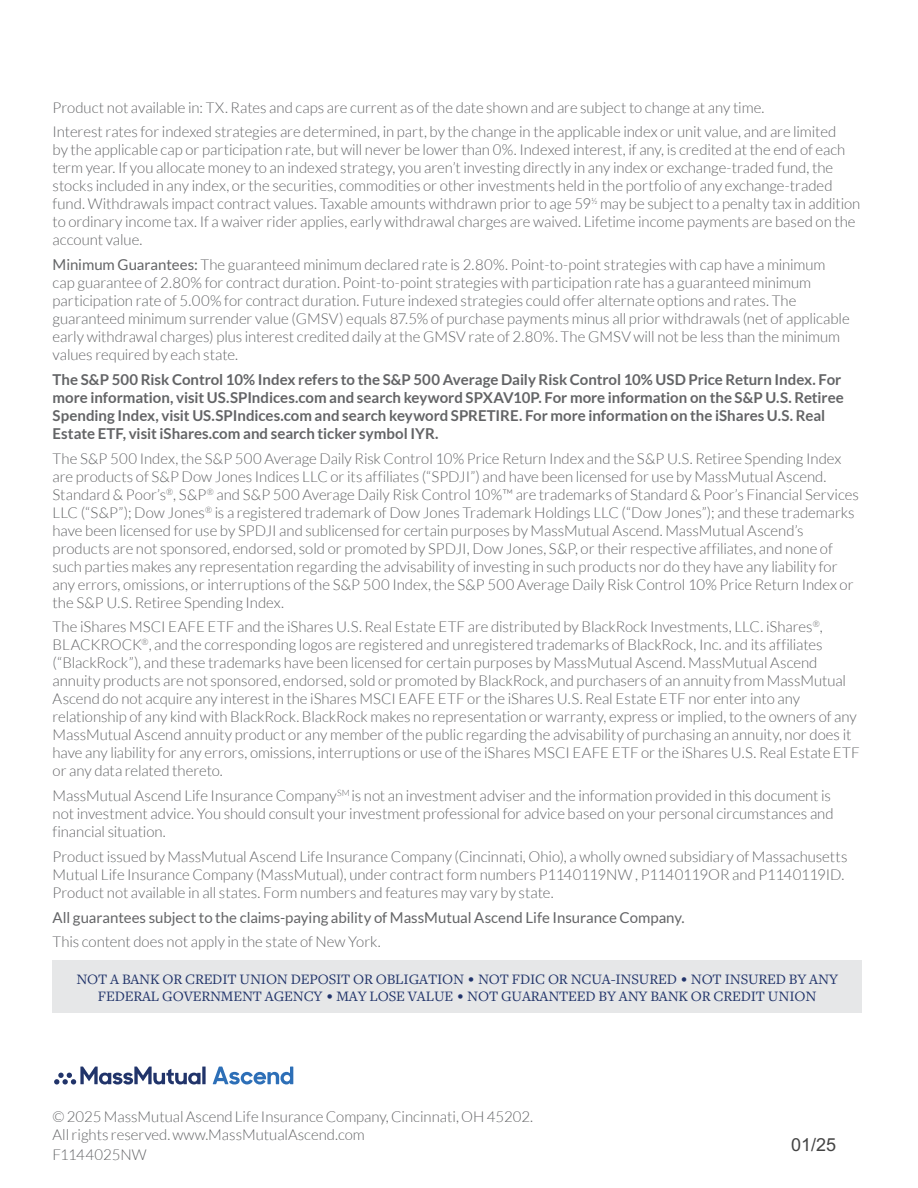
<style>
.page{position:relative;width:918px;height:1188px;background:#fff}
.page>*{position:absolute;margin:0;border:0;box-sizing:border-box;transform-origin:0 0}
.t1{font:18px "Arial";color:#444}
.Disclosure_No_Indent{font:300 15px/18px "Lato";letter-spacing:-.005em;color:#636466}
.Disclosure_No_Indent-2{font:700 15px/18px "Lato";color:#636466}
.bank_box{font:15px/16.5px "Freight Text Pro";letter-spacing:-.01em;color:#21346a;text-align:center}
.Copyright{font:300 15px/18px "Lato";color:#636466}
.Disclosure_No_Indent-3{font:15px "Lato";letter-spacing:-.005em;color:#636466}
.Form_Number___RevDate_Compliance{font:300 15px "Lato";letter-spacing:-.005em;color:#636466}
.s1{font-weight:400}
.s2{font-family:"Lato";font-weight:300}
</style>
<div class="page">
<svg style="left:213px;top:1067px;width:80px;height:18px"></svg>
<svg style="left:202px;top:1067px;width:4px;height:17px"></svg>
<svg style="left:54px;top:1067px;width:147px;height:18px"></svg>
<div style="left:52px;top:960px;width:810px;height:52px;background:#e6e7e8"></div>
<p class="Disclosure_No_Indent" style="left:53px;top:98px;width:713px">Product not available in: TX. Rates and caps are current as of the date shown and are subject to change at any time.</p>
<p class="Disclosure_No_Indent" style="left:53px;top:123px;width:809px">Interest rates for indexed strategies are determined, in part, by the change in the applicable index or unit value, and are limited<br>by the applicable cap or participation rate, but will never be lower than 0%. Indexed interest, if any, is credited at the end of each term year. If you allocate money to an indexed strategy, you aren’t investing directly in any index or exchange-traded fund, the stocks included in any index, or the securities, commodities or other investments held in the portfolio of any exchange-traded fund. Withdrawals impact contract values. Taxable amounts withdrawn prior to age 59<sup>½</sup> may be subject to a penalty tax in addition to ordinary income tax. If a waiver rider applies, early withdrawal charges are waived. Lifetime income payments are based on the account value.</p>
<p class="Disclosure_No_Indent" style="left:53px;top:256px;width:799px"><span class="s1">Minimum Guarantees:</span> The guaranteed minimum declared rate is 2.80%. Point-to-point strategies with cap have a minimum cap guarantee of 2.80% for contract duration. Point-to-point strategies with participation rate has a guaranteed minimum participation rate of 5.00% for contract duration. Future indexed strategies could offer alternate options and rates. The guaranteed minimum surrender value (GMSV) equals 87.5% of purchase payments minus all prior withdrawals (net of applicable early withdrawal charges) plus interest credited daily at the GMSV rate of 2.80%. The GMSV will not be less than the minimum values required by each state.</p>
<p class="Disclosure_No_Indent-2" style="left:53px;top:370px;width:793px">The S&amp;P 500 Risk Control 10% Index refers to the S&amp;P 500 Average Daily Risk Control 10% USD Price Return Index. For more information, visit US.SPIndices.com and search keyword SPXAV10P. For more information on the S&amp;P U.S. Retiree Spending Index, visit US.SPIndices.com and search keyword SPRETIRE. For more information on the iShares U.S. Real Estate ETF, visit iShares.com and search ticker symbol IYR.</p>
<p class="Disclosure_No_Indent" style="left:53px;top:449px;width:808px">The S&amp;P 500 Index, the S&amp;P 500 Average Daily Risk Control 10% Price Return Index and the S&amp;P U.S. Retiree Spending Index are products of S&amp;P Dow Jones Indices LLC or its affiliates (“SPDJI”) and have been licensed for use by MassMutual Ascend.<br>Standard &amp; Poor’s<sup>®</sup>, S&amp;P<sup>®</sup> and S&amp;P 500 Average Daily Risk Control 10%™ are trademarks of Standard &amp; Poor’s Financial Services LLC (“S&amp;P”); Dow Jones<sup>®</sup> is a registered trademark of Dow Jones Trademark Holdings LLC (“Dow Jones”); and these trademarks have been licensed for use by SPDJI and sublicensed for certain purposes by MassMutual Ascend. MassMutual Ascend’s products are not sponsored, endorsed, sold or promoted by SPDJI, Dow Jones, S&amp;P, or their respective affiliates, and none of such parties makes any representation regarding the advisability of investing in such products nor do they have any liability for any errors, omissions, or interruptions of the S&amp;P 500 Index, the S&amp;P 500 Average Daily Risk Control 10% Price Return Index or the S&amp;P U.S. Retiree Spending Index.</p>
<p class="Disclosure_No_Indent" style="left:53px;top:618px;width:809px">The iShares MSCI EAFE ETF and the iShares U.S. Real Estate ETF are distributed by BlackRock Investments, LLC. iShares<sup>®</sup>, BLACKROCK<sup>®</sup>, and the corresponding logos are registered and unregistered trademarks of BlackRock, Inc. and its affiliates (“BlackRock”), and these trademarks have been licensed for certain purposes by MassMutual Ascend. MassMutual Ascend annuity products are not sponsored, endorsed, sold or promoted by BlackRock, and purchasers of an annuity from MassMutual Ascend do not acquire any interest in the iShares MSCI EAFE ETF or the iShares U.S. Real Estate ETF nor enter into any relationship of any kind with BlackRock. BlackRock makes no representation or warranty, express or implied, to the owners of any MassMutual Ascend annuity product or any member of the public regarding the advisability of purchasing an annuity, nor does it have any liability for any errors, omissions, interruptions or use of the iShares MSCI EAFE ETF or the iShares U.S. Real Estate ETF or any data related thereto.</p>
<p class="Disclosure_No_Indent" style="left:53px;top:787px;width:783px">MassMutual Ascend Life Insurance Company<sup>SM</sup> is not an investment adviser and the information provided in this document is not investment advice. You should consult your investment professional for advice based on your personal circumstances and financial situation.</p>
<p class="Disclosure_No_Indent" style="left:53px;top:848px;width:796px">Product issued by MassMutual Ascend Life Insurance Company (Cincinnati, Ohio), a wholly owned subsidiary of Massachusetts<br>Mutual Life Insurance Company (MassMutual), under contract form numbers P1140119NW , P1140119OR and P1140119ID.<br>Product not available in all states. Form numbers and features may vary by state.</p>
<p class="Disclosure_No_Indent-3" style="left:53px;top:909px;width:634px">All guarantees subject to the claims-paying ability of MassMutual Ascend Life Insurance Company.</p>
<p class="Disclosure_No_Indent" style="left:53px;top:933px;width:330px">This content does not apply in the state of New York.</p>
<p class="bank_box" style="left:76px;top:971px;width:763px">NOT A BANK OR CREDIT UNION DEPOSIT OR OBLIGATION <span class="s2">•</span> NOT FDIC OR NCUA-INSURED <span class="s2">•</span> NOT INSURED BY ANY<br>FEDERAL GOVERNMENT AGENCY <span class="s2">•</span> MAY LOSE VALUE <span class="s2">•</span> NOT GUARANTEED BY ANY BANK OR CREDIT UNION</p>
<p class="Copyright" style="left:53px;top:1108px;width:482px">© 2025 MassMutual Ascend Life Insurance Company, Cincinnati, OH 45202.<br>All rights reserved. www.MassMutualAscend.com</p>
<p class="Form_Number___RevDate_Compliance" style="left:53px;top:1146px;width:96px">F1144025NW</p>
<p class="t1" style="left:791px;top:1135px;width:47px">01/25</p>
</div>
